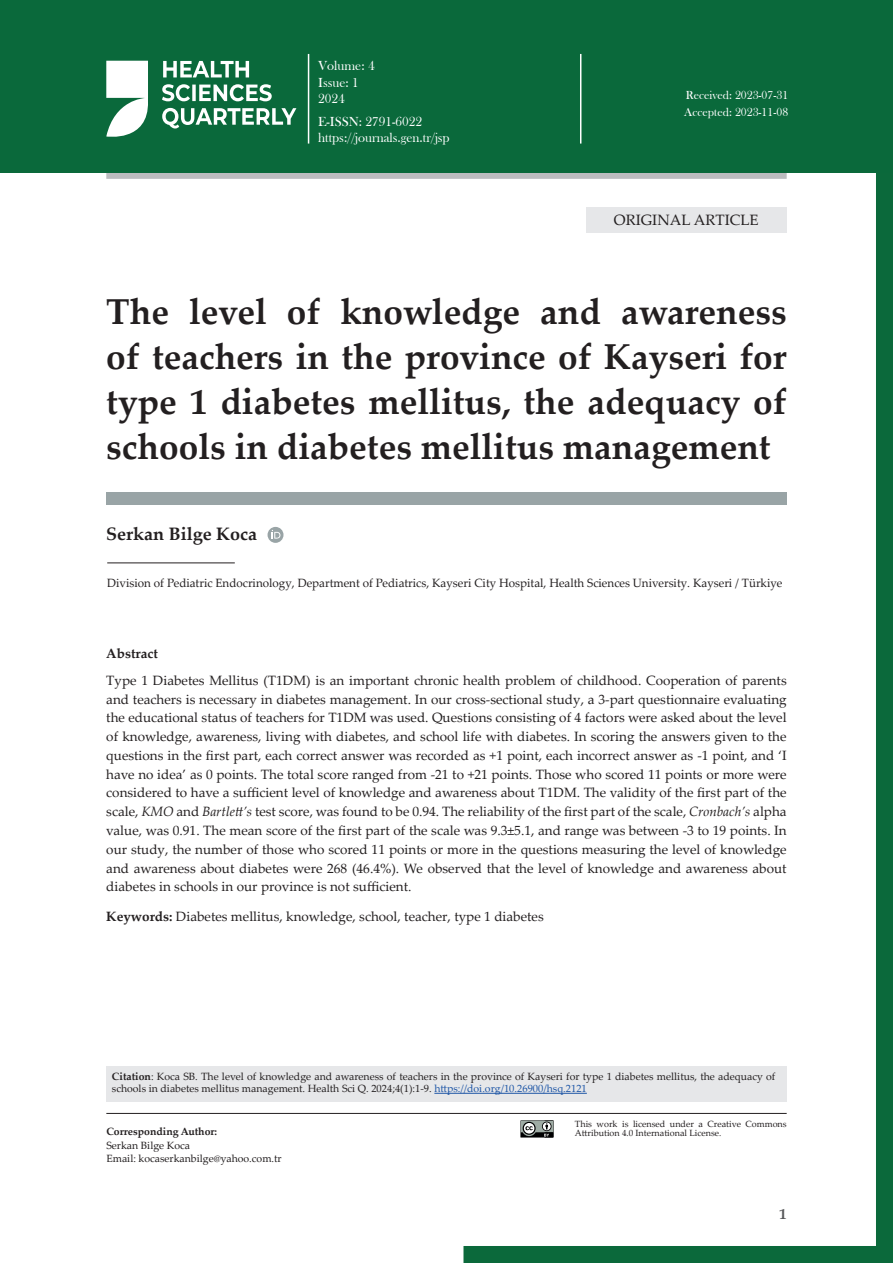
<style>
.page{position:relative;width:893px;height:1263px;background:#fff}
.page>*{position:absolute;margin:0;border:0;box-sizing:border-box;transform-origin:0 0}
.t1{font:700 36px/45px "Palatino Linotype";color:#231f20;text-align:justify}
.t2{font:700 18px "Palatino Linotype";color:#231f20}
.t3{font:15px "Palatino Linotype";color:#231f20}
.t4{font:700 15px "Palatino Linotype";color:#57585a}
.t5{font:13.5px/18.8px "Palatino Linotype";color:#231f20;text-align:justify}
.t6{font:13.5px/16.5px "Bask Old Face";color:#fff}
.t7{font:700 13.5px "Palatino Linotype";color:#231f20}
.t8{font:12px "Palatino Linotype";color:#231f20}
.t9{font:12px/16.5px "Bask Old Face";color:#fff}
.t10{font:10.5px/13.5px "Palatino Linotype";color:#231f20}
.t11{font:700 10.5px "Palatino Linotype";color:#231f20}
.t12{font:9px/9px "Palatino Linotype";color:#231f20}
.s1{font-style:italic}
.s2{font-weight:700}
.s3{color:#1e56a6}
</style>
<div class="page">
<svg style="left:463px;top:173px;width:430px;height:1090px"></svg>
<div style="left:106px;top:168px;width:681px;height:11px;background:#bcbdc0"></div>
<hr style="left:106px;top:1113px;width:681px;height:1px;background:#231f20">
<div style="left:106px;top:1066px;width:681px;height:35px;background:#e6e7e9"></div>
<hr style="left:434px;top:1093px;width:153px;height:1px;background:#1e56a6">
<div style="left:106px;top:492px;width:681px;height:13px;background:#99a4a6"></div>
<div style="left:268px;top:527px;width:15px;height:16px;background:#99a4a6;border-radius:50%"></div>
<svg style="left:272px;top:530px;width:8px;height:9px"></svg>
<hr style="left:107px;top:562px;width:128px;height:1px;background:#231f20">
<div style="left:0;top:0;width:893px;height:173px;background:#0a693b"></div>
<hr style="left:308px;top:54px;width:1px;height:90px;background:#fff">
<hr style="left:580px;top:54px;width:1px;height:90px;background:#fff">
<div style="left:586px;top:207px;width:201px;height:25px;background:#e6e7e9"></div>
<svg style="left:520px;top:1120px;width:34px;height:17px"></svg>
<svg style="left:106px;top:61px;width:42px;height:76px"></svg>
<svg style="left:162px;top:108px;width:134px;height:20px"></svg>
<svg style="left:162px;top:84px;width:110px;height:17px"></svg>
<svg style="left:163px;top:61px;width:86px;height:16px"></svg>
<p class="t6" style="left:318px;top:58px;width:58px">Volume: 4<br>Issue: 1<br>2024</p>
<p class="t6" style="left:318px;top:113px;width:133px">E-ISSN: 2791-6022 https://journals.gen.tr/jsp</p>
<p class="t9" style="left:684px;top:87px;width:105px">Received: 2023-07-31<br>Accepted: 2023-11-08</p>
<p class="t3" style="left:614px;top:209px;width:146px">ORIGINAL ARTICLE</p>
<h1 class="t1" style="left:106px;top:288px;width:682px">The level of knowledge and awareness of teachers in the province of Kayseri for type 1 diabetes mellitus, the adequacy of schools in diabetes mellitus management</h1>
<h2 class="t2" style="left:106px;top:521px;width:152px">Serkan Bilge Koca</h2>
<p class="t8" style="left:107px;top:575px;width:677px">Division of Pediatric Endocrinology, Department of Pediatrics, Kayseri City Hospital, Health Sciences University. Kayseri / Türkiye</p>
<p class="t7" style="left:106px;top:643px;width:53px">Abstract</p>
<p class="t5" style="left:106px;top:670px;width:682px">Type 1 Diabetes Mellitus (T1DM) is an important chronic health problem of childhood. Cooperation of parents and teachers is necessary in diabetes management. In our cross-sectional study, a 3-part questionnaire evaluating the educational status of teachers for T1DM was used. Questions consisting of 4 factors were asked about the level of knowledge, awareness, living with diabetes, and school life with diabetes. In scoring the answers given to the questions in the first part, each correct answer was recorded as +1 point, each incorrect answer as -1 point, and ‘I have no idea’ as 0 points. The total score ranged from -21 to +21 points. Those who scored 11 points or more were considered to have a sufficient level of knowledge and awareness about T1DM. The validity of the first part of the scale, <span class="s1">KMO</span> and <span class="s1">Bartlett’s</span> test score, was found to be 0.94. The reliability of the first part of the scale, <span class="s1">Cronbach’s</span> alpha value, was 0.91. The mean score of the first part of the scale was 9.3±5.1, and range was between -3 to 19 points. In our study, the number of those who scored 11 points or more in the questions measuring the level of knowledge and awareness about diabetes were 268 (46.4%). We observed that the level of knowledge and awareness about diabetes in schools in our province is not sufficient.</p>
<p class="t5" style="left:106px;top:906px;width:439px"><span class="s2">Keywords:</span> Diabetes mellitus, knowledge, school, teacher, type 1 diabetes</p>
<p class="t10" style="left:112px;top:1070px;width:665px;line-height:12px"><span class="s2">Citation</span>: Koca SB. The level of knowledge and awareness of teachers in the province of Kayseri for type 1 diabetes mellitus, the adequacy of schools in diabetes mellitus management. Health Sci Q. 2024;4(1):1-9. <span class="s3">https://doi.org/10.26900/hsq.2121</span></p>
<p class="t11" style="left:106px;top:1124px;width:112px">Corresponding Author:</p>
<p class="t10" style="left:106px;top:1138px;width:177px">Serkan Bilge Koca<br>Email: kocaserkanbilge@yahoo.com.tr</p>
<p class="t12" style="left:575px;top:1119px;width:213px">This work is licensed under a Creative Commons<br>Attribution 4.0 International License.</p>
<p class="t4" style="left:779px;top:1203px;width:9px">1</p>
</div>
